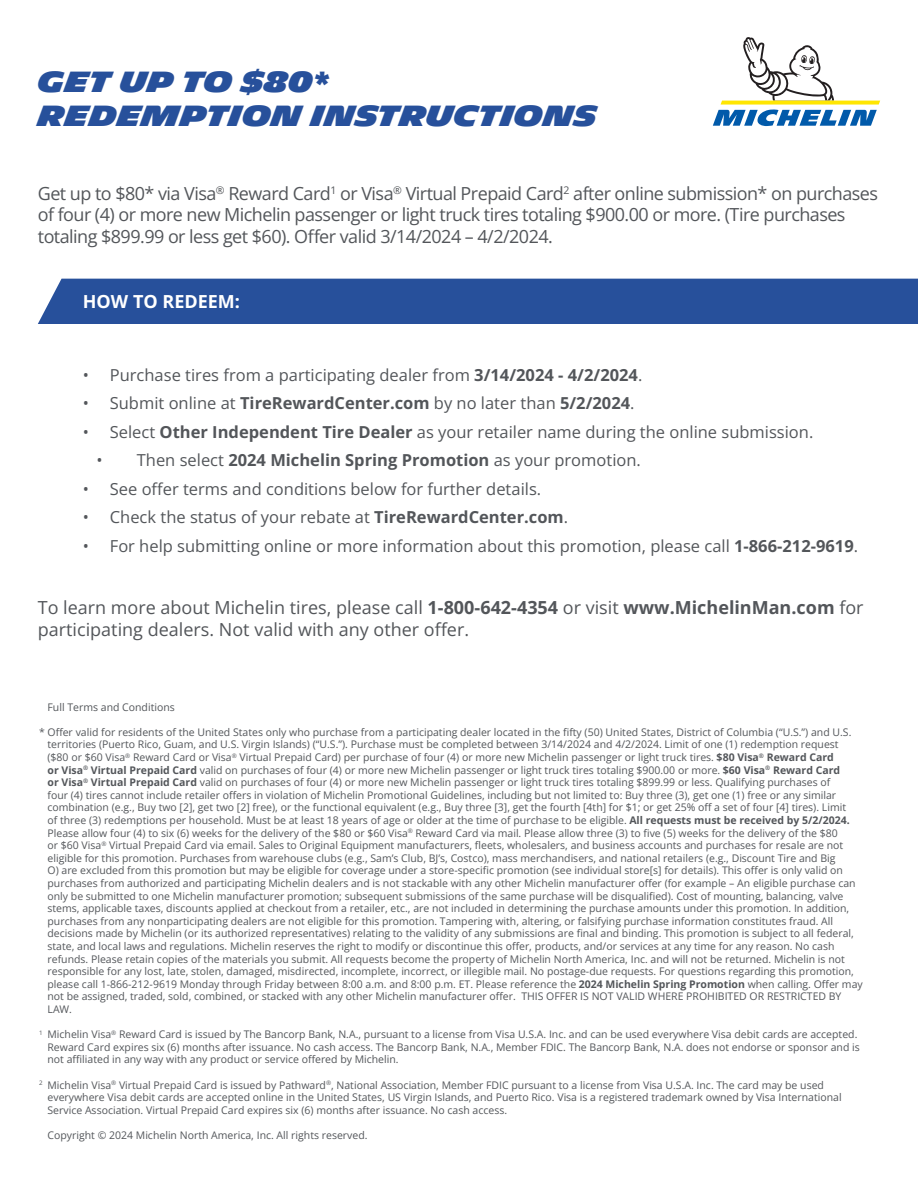
<style>
.page{position:relative;width:918px;height:1188px;background:#fff}
.page>*{position:absolute;margin:0;border:0;box-sizing:border-box;transform-origin:0 0}
.t1{font:900 28.35px "Michelin";color:#27509b}
.t2{font:18px/21.6px "Open Sans";letter-spacing:-.03em;color:#53565a}
.t3{font:18px/21.6px "Open Sans";color:#53565a}
.t4{font:700 18px "Open Sans";color:#fff}
.t5{font:16.5px "Open Sans";color:#53565a}
.t6{font:10.5px/12.6px "Open Sans";color:#53565a}
.t7{font:6.15px "Open Sans";color:#53565a}
.s1{font-weight:700}
</style>
<div class="page">
<svg style="left:713px;top:37px;width:167px;height:89px"></svg>
<div style="left:38px;top:279px;width:880px;height:45px;background:#27509b"></div>
<p class="t1" style="left:38px;top:65px;width:293px">GET UP TO $80*</p>
<p class="t1" style="left:38px;top:99px;width:561px">REDEMPTION INSTRUCTIONS</p>
<p class="t2" style="left:38px;top:182px;width:842px">Get up to $80* via Visa<sup>®</sup> Reward Card<sup>1</sup> or Visa<sup>®</sup> Virtual Prepaid Card<sup>2</sup> after online submission* on purchases of four (4) or more new Michelin passenger or light truck tires totaling $900.00 or more. (Tire purchases totaling $899.99 or less get $60). Offer valid 3/14/2024 – 4/2/2024.</p>
<p class="t4" style="left:83px;top:289px;width:159px">HOW TO REDEEM:</p>
<p class="t5" style="left:83px;top:363px;width:561px">• Purchase tires from a participating dealer from <span class="s1">3/14/2024 - 4/2/2024</span>.</p>
<p class="t5" style="left:83px;top:392px;width:553px">• Submit online at <span class="s1">TireRewardCenter.com</span> by no later than <span class="s1">5/2/2024</span>.</p>
<p class="t5" style="left:83px;top:420px;width:732px">• Select <span class="s1">Other Independent Tire Dealer</span> as your retailer name during the online submission.</p>
<p class="t5" style="left:96px;top:449px;width:546px">• Then select <span class="s1">2024 Michelin Spring Promotion</span> as your promotion.</p>
<p class="t5" style="left:83px;top:477px;width:460px">• See offer terms and conditions below for further details.</p>
<p class="t5" style="left:83px;top:506px;width:487px">• Check the status of your rebate at <span class="s1">TireRewardCenter.com</span>.</p>
<p class="t5" style="left:83px;top:534px;width:777px">• For help submitting online or more information about this promotion, please call <span class="s1">1-866-212-9619</span>.</p>
<p class="t3" style="left:38px;top:596px;width:827px">To learn more about Michelin tires, please call <span class="s1">1-800-642-4354</span> or visit <span class="s1">www.MichelinMan.com</span> for participating dealers. Not valid with any other offer.</p>
<p class="t6" style="left:48px;top:700px;width:129px">Full Terms and Conditions</p>
<p class="t6" style="left:48px;top:725px;width:817px;text-indent:-8px">* Offer valid for residents of the United States only who purchase from a participating dealer located in the fifty (50) United States, District of Columbia (“U.S.”) and U.S. territories (Puerto Rico, Guam, and U.S. Virgin Islands) (“U.S.”). Purchase must be completed between 3/14/2024 and 4/2/2024. Limit of one (1) redemption request<br>($80 or $60 Visa<sup>®</sup> Reward Card or Visa<sup>®</sup> Virtual Prepaid Card) per purchase of four (4) or more new Michelin passenger or light truck tires. <span class="s1">$80 Visa</span><sup>®</sup> <span class="s1">Reward Card<br>or Visa</span><sup>®</sup> <span class="s1">Virtual Prepaid Card</span> valid on purchases of four (4) or more new Michelin passenger or light truck tires totaling $900.00 or more. <span class="s1">$60 Visa</span><sup>®</sup> <span class="s1">Reward Card<br>or Visa</span><sup>®</sup> <span class="s1">Virtual Prepaid Card</span> valid on purchases of four (4) or more new Michelin passenger or light truck tires totaling $899.99 or less. Qualifying purchases of<br>four (4) tires cannot include retailer offers in violation of Michelin Promotional Guidelines, including but not limited to: Buy three (3), get one (1) free or any similar combination (e.g., Buy two [2], get two [2] free), or the functional equivalent (e.g., Buy three [3], get the fourth [4th] for $1; or get 25% off a set of four [4] tires). Limit<br>of three (3) redemptions per household. Must be at least 18 years of age or older at the time of purchase to be eligible. <span class="s1">All requests must be received by 5/2/2024.<br></span>Please allow four (4) to six (6) weeks for the delivery of the $80 or $60 Visa<sup>®</sup> Reward Card via mail. Please allow three (3) to five (5) weeks for the delivery of the $80<br>or $60 Visa<sup>®</sup> Virtual Prepaid Card via email. Sales to Original Equipment manufacturers, fleets, wholesalers, and business accounts and purchases for resale are not eligible for this promotion. Purchases from warehouse clubs (e.g., Sam’s Club, BJ’s, Costco), mass merchandisers, and national retailers (e.g., Discount Tire and Big<br>O) are excluded from this promotion but may be eligible for coverage under a store-specific promotion (see individual store[s] for details). This offer is only valid on purchases from authorized and participating Michelin dealers and is not stackable with any other Michelin manufacturer offer (for example – An eligible purchase can only be submitted to one Michelin manufacturer promotion; subsequent submissions of the same purchase will be disqualified). Cost of mounting, balancing, valve stems, applicable taxes, discounts applied at checkout from a retailer, etc., are not included in determining the purchase amounts under this promotion. In addition, purchases from any nonparticipating dealers are not eligible for this promotion. Tampering with, altering, or falsifying purchase information constitutes fraud. All decisions made by Michelin (or its authorized representatives) relating to the validity of any submissions are final and binding. This promotion is subject to all federal, state, and local laws and regulations. Michelin reserves the right to modify or discontinue this offer, products, and/or services at any time for any reason. No cash refunds. Please retain copies of the materials you submit. All requests become the property of Michelin North America, Inc. and will not be returned. Michelin is not responsible for any lost, late, stolen, damaged, misdirected, incomplete, incorrect, or illegible mail. No postage-due requests. For questions regarding this promotion, please call 1-866-212-9619 Monday through Friday between 8:00 a.m. and 8:00 p.m. ET. Please reference the <span class="s1">2024 Michelin Spring Promotion</span> when calling. Offer may not be assigned, traded, sold, combined, or stacked with any other Michelin manufacturer offer. THIS OFFER IS NOT VALID WHERE PROHIBITED OR RESTRICTED BY LAW.</p>
<p class="t6" style="left:48px;top:1028px;width:814px">Michelin Visa<sup>®</sup> Reward Card is issued by The Bancorp Bank, N.A., pursuant to a license from Visa U.S.A. Inc. and can be used everywhere Visa debit cards are accepted.<br>Reward Card expires six (6) months after issuance. No cash access. The Bancorp Bank, N.A., Member FDIC. The Bancorp Bank, N.A. does not endorse or sponsor and is not affiliated in any way with any product or service offered by Michelin.</p>
<p class="t6" style="left:48px;top:1078px;width:796px">Michelin Visa<sup>®</sup> Virtual Prepaid Card is issued by Pathward<sup>®</sup>, National Association, Member FDIC pursuant to a license from Visa U.S.A. Inc. The card may be used everywhere Visa debit cards are accepted online in the United States, US Virgin Islands, and Puerto Rico. Visa is a registered trademark owned by Visa International<br>Service Association. Virtual Prepaid Card expires six (6) months after issuance. No cash access.</p>
<p class="t6" style="left:48px;top:1129px;width:322px">Copyright © 2024 Michelin North America, Inc. All rights reserved.</p>
<p class="t7" style="left:39px;top:1029px;width:5px">1</p>
<p class="t7" style="left:39px;top:1079px;width:5px">2</p>
</div>
